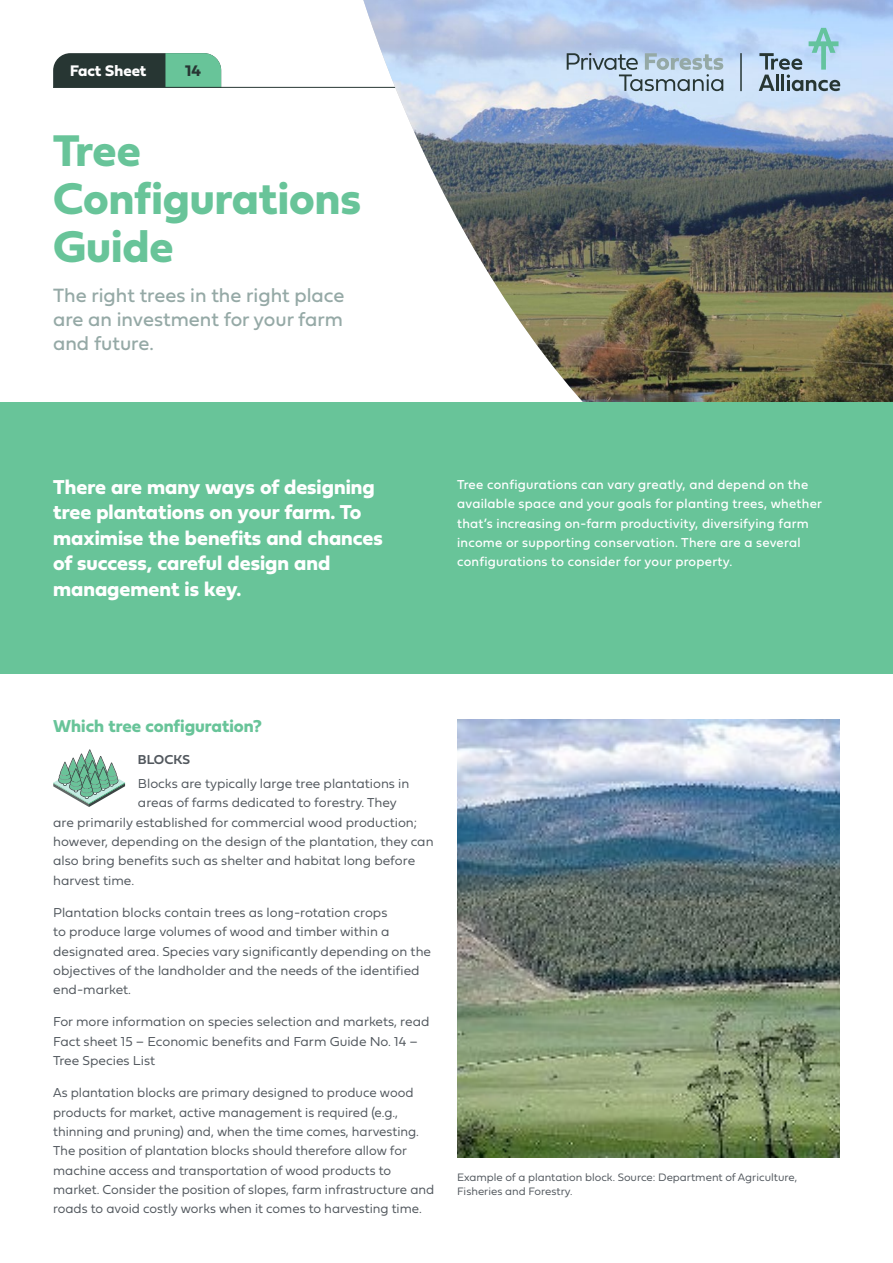
<style>
.page{position:relative;width:893px;height:1263px;background:#fff}
.page>*{position:absolute;margin:0;border:0;box-sizing:border-box;transform-origin:0 0}
.t1{font:46.35px/47.7px "Fieldwork Geo Bold";color:#68c499}
.t2{font:21px/25.5px "Fieldwork Geo Bold";color:#fff}
.t3{font:20.1px/24.2px "Fieldwork Geo Regular";color:#95a9a6;text-align:justify}
.t4{font:18px "Fieldwork Geo Bold";color:#68c499}
.t5{font:16.05px "Fieldwork Geo Bold";color:#fff}
.t6{font:16.05px "Fieldwork Geo Bold";color:#273633}
.t7{font:13.5px/19.4px "Fieldwork Geo Light";color:#52585e}
.t8{font:13.5px/19.4px "Fieldwork Geo Regular";letter-spacing:.02em;color:#fff}
.t9{font:13.5px "Fieldwork Geo Demibold";color:#52585e}
.t10{font:11.25px/13.5px "Fieldwork Geo Light";color:#52585e}
</style>
<div class="page">
<svg style="left:53px;top:53px;width:168px;height:34px;background:#416858"></svg>
<hr style="left:53px;top:87px;width:787px;height:1px;background:#273633">
<img style="left:363px;top:0;width:530px;height:402px">
<div style="left:0;top:402px;width:893px;height:272px;background:#68c499"></div>
<img style="left:457px;top:720px;width:383px;height:437px">
<svg style="left:53px;top:749px;width:72px;height:58px"></svg>
<svg style="left:759px;top:28px;width:82px;height:63px;background:#a3c0d3"></svg>
<hr style="left:740px;top:53px;width:2px;height:38px;background:#273633">
<svg style="left:567px;top:53px;width:156px;height:38px;background:#afc2d3"></svg>
<p class="t5" style="left:70px;top:58px;width:78px">Fact Sheet</p>
<p class="t6" style="left:185px;top:58px;width:17px">14</p>
<h1 class="t1" style="left:53px;top:125px;width:309px">Tree<br>Configurations<br>Guide</h1>
<h3 class="t3" style="left:53px;top:282px;width:293px">The right trees in the right place are an investment for your farm and future.</h3>
<h2 class="t2" style="left:53px;top:473px;width:331px">There are many ways of designing tree plantations on your farm. To maximise the benefits and chances of success, careful design and management is key.</h2>
<p class="t8" style="left:457px;top:474px;width:366px">Tree configurations can vary greatly, and depend on the available space and your goals for planting trees, whether that’s increasing on-farm productivity, diversifying farm income or supporting conservation. There are a several configurations to consider for your property.</p>
<h3 class="t4" style="left:53px;top:712px;width:210px">Which tree configuration?</h3>
<p class="t9" style="left:138px;top:749px;width:54px">BLOCKS</p>
<p class="t7" style="left:138px;top:773px;width:273px">Blocks are typically large tree plantations in</p>
<p class="t7" style="left:138px;top:792px;width:260px">areas of farms dedicated to forestry. They</p>
<p class="t7" style="left:53px;top:812px;width:366px">are primarily established for commercial wood production;</p>
<p class="t7" style="left:53px;top:831px;width:382px">however, depending on the design of the plantation, they can</p>
<p class="t7" style="left:53px;top:850px;width:364px">also bring benefits such as shelter and habitat long before</p>
<p class="t7" style="left:53px;top:870px;width:83px">harvest time.</p>
<p class="t7" style="left:53px;top:902px;width:379px">Plantation blocks contain trees as long-rotation crops<br>to produce large volumes of wood and timber within a designated area. Species vary significantly depending on the objectives of the landholder and the needs of the identified end-market.</p>
<p class="t7" style="left:53px;top:1011px;width:378px">For more information on species selection and markets, read<br>Fact sheet 15 – Economic benefits and Farm Guide No. 14 –<br>Tree Species List</p>
<p class="t7" style="left:53px;top:1082px;width:383px">As plantation blocks are primary designed to produce wood products for market, active management is required (e.g., thinning and pruning) and, when the time comes, harvesting.<br>The position of plantation blocks should therefore allow for machine access and transportation of wood products to market. Consider the position of slopes, farm infrastructure and roads to avoid costly works when it comes to harvesting time.</p>
<p class="t10" style="left:457px;top:1170px;width:342px">Example of a plantation block. Source: Department of Agriculture,<br>Fisheries and Forestry.</p>
</div>
